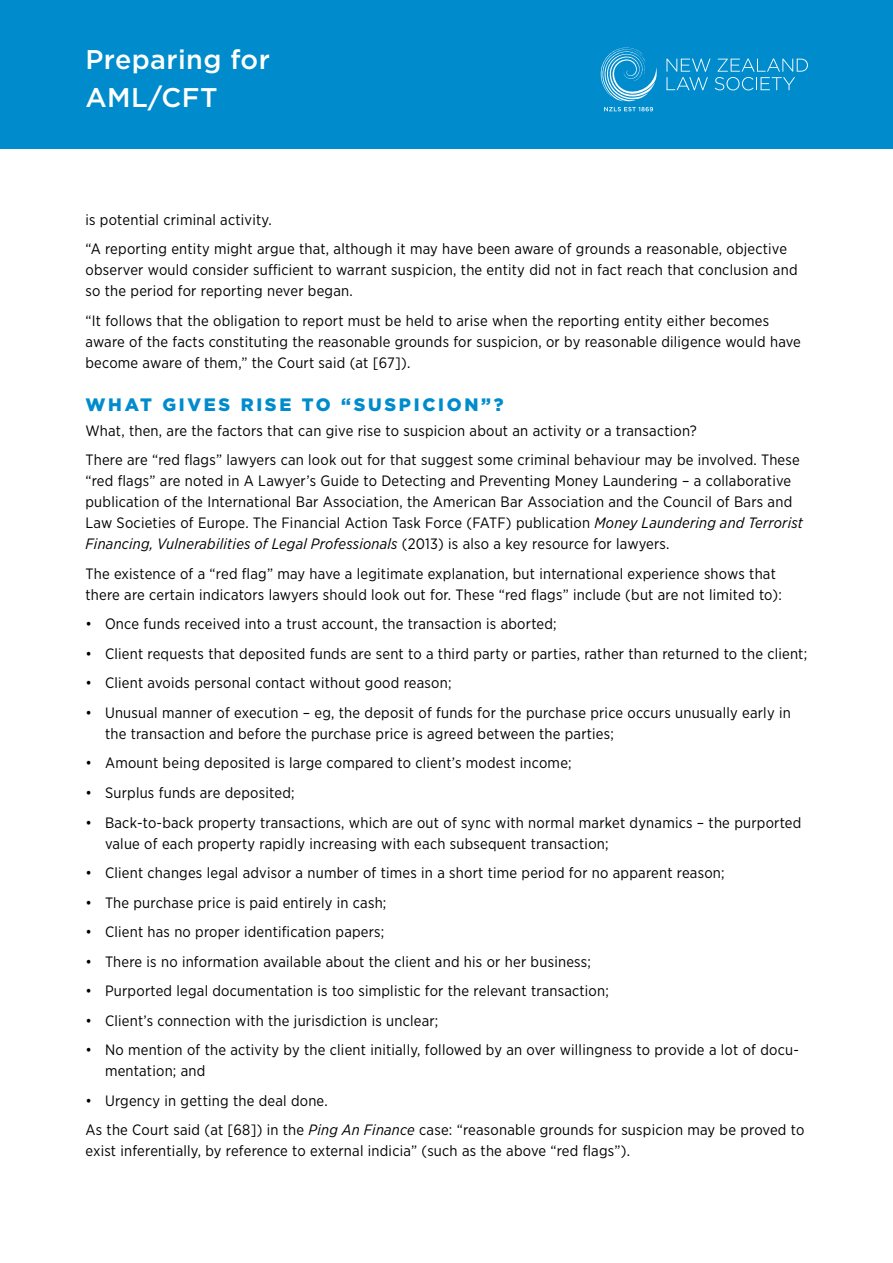
<style>
.page{position:relative;width:893px;height:1263px;background:#fff}
.page>*{position:absolute;margin:0;border:0;box-sizing:border-box;transform-origin:0 0}
.t1{font:500 27px/37.5px "Gotham";letter-spacing:.015em;color:#fff}
.Subhead{font:900 18px "Gotham";letter-spacing:.15em;color:#008ccc}
.Body{font:15px/21px "Gotham Narrow";letter-spacing:.015em;color:#000}
.s1{font-style:italic}
</style>
<div class="page">
<div style="left:0;top:0;width:893px;height:149px;background:#008ccc"></div>
<svg style="left:666px;top:59px;width:142px;height:31px"></svg>
<svg style="left:601px;top:48px;width:56px;height:63px"></svg>
<h1 class="t1" style="left:86px;top:41px;width:186px">Preparing for<br>AML/CFT</h1>
<p class="Body" style="left:86px;top:209px;width:188px">is potential criminal activity.</p>
<p class="Body" style="left:86px;top:238px;width:714px">“A reporting entity might argue that, although it may have been aware of grounds a reasonable, objective observer would consider sufficient to warrant suspicion, the entity did not in fact reach that conclusion and so the period for reporting never began.</p>
<p class="Body" style="left:86px;top:310px;width:717px">“It follows that the obligation to report must be held to arise when the reporting entity either becomes aware of the facts constituting the reasonable grounds for suspicion, or by reasonable diligence would have become aware of them,” the Court said (at [67]).</p>
<h2 class="Subhead" style="left:86px;top:392px;width:420px">WHAT GIVES RISE TO “SUSPICION”?</h2>
<p class="Body" style="left:86px;top:420px;width:613px">What, then, are the factors that can give rise to suspicion about an activity or a transaction?</p>
<p class="Body" style="left:86px;top:449px;width:719px">There are “red flags” lawyers can look out for that suggest some criminal behaviour may be involved. These “red flags” are noted in A Lawyer’s Guide to Detecting and Preventing Money Laundering – a collaborative publication of the International Bar Association, the American Bar Association and the Council of Bars and Law Societies of Europe. The Financial Action Task Force (FATF) publication <span class="s1">Money Laundering and Terrorist Financing, Vulnerabilities of Legal Professionals</span> (2013) is also a key resource for lawyers.</p>
<p class="Body" style="left:86px;top:563px;width:698px">The existence of a “red flag” may have a legitimate explanation, but international experience shows that there are certain indicators lawyers should look out for. These “red flags” include (but are not limited to):</p>
<p class="Body" style="left:86px;top:613px;width:473px">• Once funds received into a trust account, the transaction is aborted;</p>
<p class="Body" style="left:86px;top:643px;width:723px">• Client requests that deposited funds are sent to a third party or parties, rather than returned to the client;</p>
<p class="Body" style="left:86px;top:672px;width:368px">• Client avoids personal contact without good reason;</p>
<p class="Body" style="left:105px;top:702px;width:687px;text-indent:-20px">• Unusual manner of execution – eg, the deposit of funds for the purchase price occurs unusually early in the transaction and before the purchase price is agreed between the parties;</p>
<p class="Body" style="left:86px;top:752px;width:488px">• Amount being deposited is large compared to client’s modest income;</p>
<p class="Body" style="left:86px;top:782px;width:211px">• Surplus funds are deposited;</p>
<p class="Body" style="left:105px;top:811px;width:698px;text-indent:-20px">• Back-to-back property transactions, which are out of sync with normal market dynamics – the purported value of each property rapidly increasing with each subsequent transaction;</p>
<p class="Body" style="left:86px;top:862px;width:641px">• Client changes legal advisor a number of times in a short time period for no apparent reason;</p>
<p class="Body" style="left:86px;top:891px;width:302px">• The purchase price is paid entirely in cash;</p>
<p class="Body" style="left:86px;top:921px;width:300px">• Client has no proper identification papers;</p>
<p class="Body" style="left:86px;top:950px;width:507px">• There is no information available about the client and his or her business;</p>
<p class="Body" style="left:86px;top:980px;width:525px">• Purported legal documentation is too simplistic for the relevant transaction;</p>
<p class="Body" style="left:86px;top:1009px;width:354px">• Client’s connection with the jurisdiction is unclear;</p>
<p class="Body" style="left:105px;top:1039px;width:695px;text-indent:-20px">• No mention of the activity by the client initially, followed by an over willingness to provide a lot of docu&shy;mentation; and</p>
<p class="Body" style="left:86px;top:1089px;width:244px">• Urgency in getting the deal done.</p>
<p class="Body" style="left:86px;top:1119px;width:720px">As the Court said (at [68]) in the <span class="s1">Ping An Finance</span> case: “reasonable grounds for suspicion may be proved to exist inferentially, by reference to external indicia” (such as the above “red flags”).</p>
</div>
